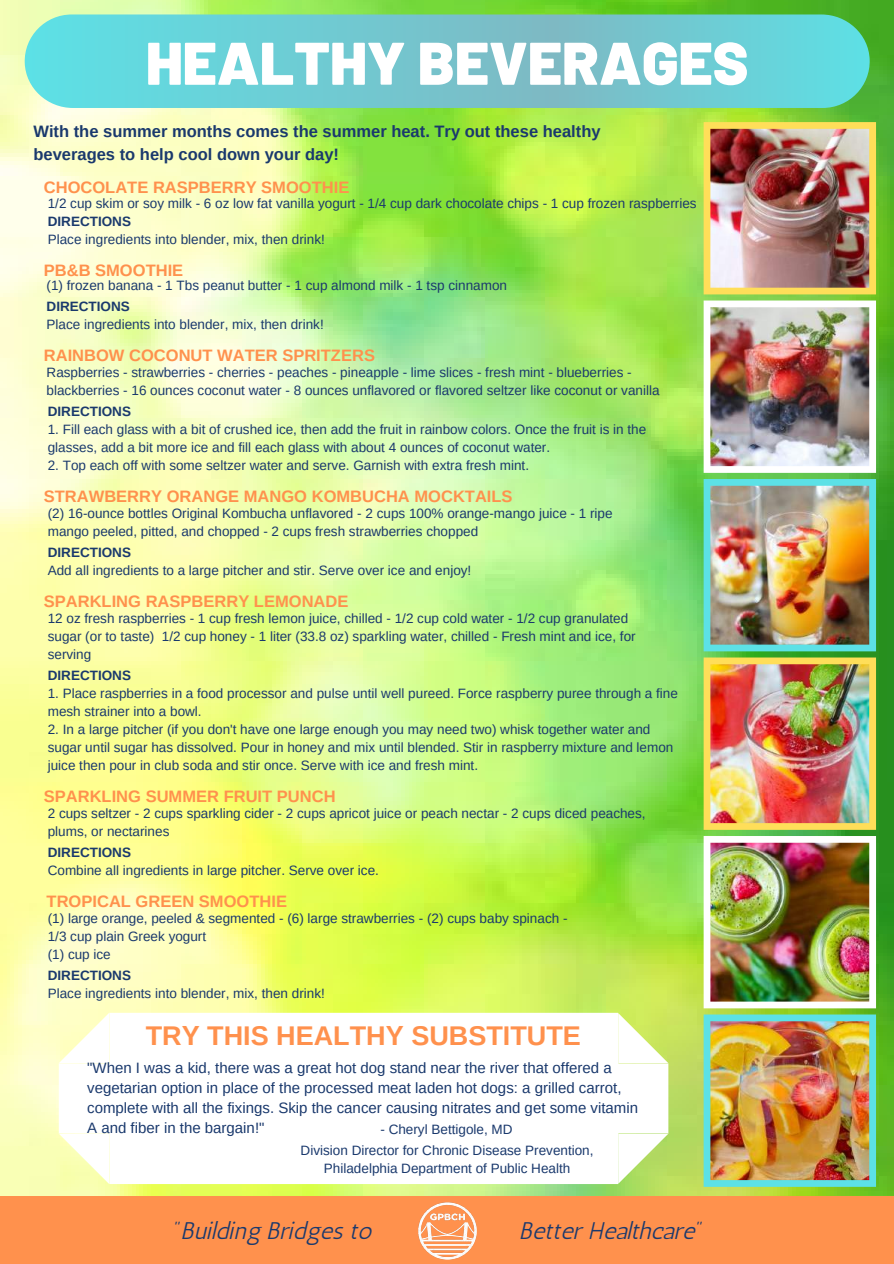
<style>
.page{position:relative;width:894px;height:1264px;background:#fff}
.page>*{position:absolute;margin:0;border:0;box-sizing:border-box;transform-origin:0 0}
.t1{font:900 60px "Barlow";color:#fff}
.t2{font:700 27px "Arimo";color:#ff914d}
.t3{font:24px "CA Generated";color:#1a396d}
.t4{font:700 16.5px "Arimo";color:#ff914d}
.t5{font:700 16.5px/22.5px "Arimo";color:#1a396d}
.t6{font:15px/20.2px "Arimo";color:#1a396d}
.t7{font:13.5px/18px "Arimo";color:#1a396d}
.t8{font:700 13.5px "Arimo";color:#1a396d}
</style>
<div class="page">
<img style="left:0;top:0;width:893px;height:1196px">
<svg style="left:24px;top:14px;width:846px;height:94px;background:#6eccd0"></svg>
<div style="left:0;top:1196px;width:893px;height:67px;background:#ff914d"></div>
<img style="left:418px;top:1202px;width:59px;height:58px">
<img style="left:703px;top:122px;width:172px;height:172px">
<img style="left:703px;top:300px;width:172px;height:173px">
<img style="left:703px;top:479px;width:172px;height:172px">
<img style="left:703px;top:657px;width:172px;height:172px">
<img style="left:703px;top:836px;width:172px;height:172px">
<img style="left:703px;top:1014px;width:172px;height:172px">
<svg style="left:59px;top:1012px;width:609px;height:171px"></svg>
<h1 class="t1" style="left:146px;top:25px;width:604px">HEALTHY BEVERAGES</h1>
<p class="t5" style="left:33px;top:120px;width:568px">With the summer months comes the summer heat. Try out these healthy beverages to help cool down your day!</p>
<p class="t4" style="left:44px;top:178px;width:307px">CHOCOLATE RASPBERRY SMOOTHIE</p>
<p class="t7" style="left:48px;top:194px;width:650px">1/2 cup skim or soy milk - 6 oz low fat vanilla yogurt - 1/4 cup dark chocolate chips - 1 cup frozen raspberries</p>
<p class="t8" style="left:48px;top:214px;width:85px">DIRECTIONS</p>
<p class="t7" style="left:48px;top:231px;width:278px">Place ingredients into blender, mix, then drink!</p>
<p class="t4" style="left:44px;top:261px;width:141px">PB&amp;B SMOOTHIE</p>
<p class="t7" style="left:47px;top:276px;width:462px">(1) frozen banana - 1 Tbs peanut butter - 1 cup almond milk - 1 tsp cinnamon</p>
<p class="t8" style="left:47px;top:298px;width:85px">DIRECTIONS</p>
<p class="t7" style="left:47px;top:315px;width:278px">Place ingredients into blender, mix, then drink!</p>
<p class="t4" style="left:44px;top:346px;width:332px">RAINBOW COCONUT WATER SPRITZERS</p>
<p class="t7" style="left:47px;top:363px;width:614px">Raspberries - strawberries - cherries - peaches - pineapple - lime slices - fresh mint - blueberries - blackberries - 16 ounces coconut water - 8 ounces unflavored or flavored seltzer like coconut or vanilla</p>
<p class="t8" style="left:48px;top:403px;width:85px">DIRECTIONS</p>
<p class="t7" style="left:48px;top:420px;width:600px">1. Fill each glass with a bit of crushed ice, then add the fruit in rainbow colors. Once the fruit is in the glasses, add a bit more ice and fill each glass with about 4 ounces of coconut water.</p>
<p class="t7" style="left:48px;top:456px;width:482px">2. Top each off with some seltzer water and serve. Garnish with extra fresh mint.</p>
<p class="t4" style="left:44px;top:487px;width:470px">STRAWBERRY ORANGE MANGO KOMBUCHA MOCKTAILS</p>
<p class="t7" style="left:48px;top:504px;width:566px">(2) 16-ounce bottles Original Kombucha unflavored - 2 cups 100% orange-mango juice - 1 ripe mango peeled, pitted, and chopped - 2 cups fresh strawberries chopped</p>
<p class="t8" style="left:48px;top:544px;width:85px">DIRECTIONS</p>
<p class="t7" style="left:48px;top:561px;width:425px">Add all ingredients to a large pitcher and stir. Serve over ice and enjoy!</p>
<p class="t4" style="left:44px;top:592px;width:306px">SPARKLING RASPBERRY LEMONADE</p>
<p class="t7" style="left:48px;top:609px;width:589px">12 oz fresh raspberries - 1 cup fresh lemon juice, chilled - 1/2 cup cold water - 1/2 cup granulated sugar (or to taste) 1/2 cup honey - 1 liter (33.8 oz) sparkling water, chilled - Fresh mint and ice, for serving</p>
<p class="t8" style="left:48px;top:667px;width:85px">DIRECTIONS</p>
<p class="t7" style="left:48px;top:684px;width:631px">1. Place raspberries in a food processor and pulse until well pureed. Force raspberry puree through a fine mesh strainer into a bowl.</p>
<p class="t7" style="left:48px;top:720px;width:627px">2. In a large pitcher (if you don't have one large enough you may need two) whisk together water and sugar until sugar has dissolved. Pour in honey and mix until blended. Stir in raspberry mixture and lemon juice then pour in club soda and stir once. Serve with ice and fresh mint.</p>
<p class="t4" style="left:44px;top:787px;width:293px">SPARKLING SUMMER FRUIT PUNCH</p>
<p class="t7" style="left:48px;top:804px;width:599px">2 cups seltzer - 2 cups sparkling cider - 2 cups apricot juice or peach nectar - 2 cups diced peaches, plums, or nectarines</p>
<p class="t8" style="left:48px;top:844px;width:85px">DIRECTIONS</p>
<p class="t7" style="left:48px;top:861px;width:332px">Combine all ingredients in large pitcher. Serve over ice.</p>
<p class="t4" style="left:47px;top:892px;width:242px">TROPICAL GREEN SMOOTHIE</p>
<p class="t7" style="left:48px;top:909px;width:521px">(1) large orange, peeled &amp; segmented - (6) large strawberries - (2) cups baby spinach -<br>1/3 cup plain Greek yogurt<br>(1) cup ice</p>
<p class="t8" style="left:48px;top:967px;width:85px">DIRECTIONS</p>
<p class="t7" style="left:48px;top:984px;width:278px">Place ingredients into blender, mix, then drink!</p>
<h2 class="t2" style="left:146px;top:1020px;width:436px">TRY THIS HEALTHY SUBSTITUTE</h2>
<p class="t6" style="left:87px;top:1057px;width:552px">"When I was a kid, there was a great hot dog stand near the river that offered a vegetarian option in place of the processed meat laden hot dogs: a grilled carrot, complete with all the fixings. Skip the cancer causing nitrates and get some vitamin A and fiber in the bargain!"</p>
<p class="t7" style="left:300px;top:1119px;width:294px;line-height:20.7px;text-align:center">- Cheryl Bettigole, MD<br>Division Director for Chronic Disease Prevention,</p>
<p class="t7" style="left:324px;top:1159px;width:248px">Philadelphia Department of Public Health</p>
<h3 class="t3" style="left:174px;top:1215px;width:200px">"Building Bridges to</h3>
<h3 class="t3" style="left:520px;top:1215px;width:185px">Better Healthcare"</h3>
</div>
